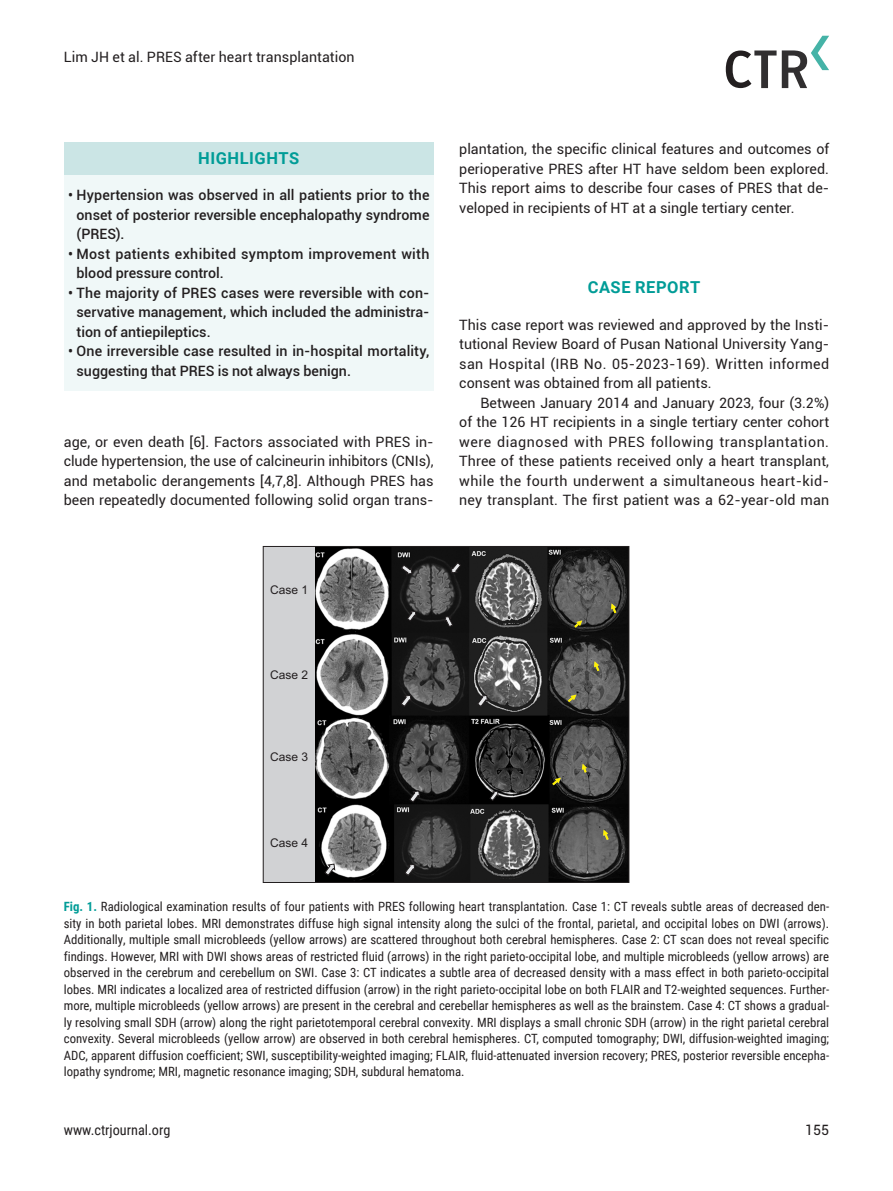
<style>
.page{position:relative;width:893px;height:1191px;background:#fff}
.page>*{position:absolute;margin:0;border:0;box-sizing:border-box;transform-origin:0 0}
.t1{font:700 16.5px "Roboto";letter-spacing:.03em;color:#009c97}
.t2{font:14.25px/19.5px "Roboto";color:#231f20;text-align:justify}
.t3{font:500 14.25px/19.5px "Roboto";letter-spacing:.005em;color:#231f20;text-align:justify}
.t4{font:14.25px "Roboto Condensed";color:#231f20}
.t5{font:12.75px/16.5px "Roboto Condensed";color:#231f20;text-align:justify}
.t6{font:12px "Arial";color:#231f20}
.s1{font-weight:700;color:#009c97}
</style>
<div class="page">
<svg style="left:726px;top:36px;width:103px;height:52px"></svg>
<div style="left:64px;top:142px;width:370px;height:33px;background:#cbe5e5"></div>
<div style="left:64px;top:175px;width:370px;height:216px;background:#f0f8f8"></div>
<img style="left:314px;top:548px;width:313px;height:332px">
<div style="left:263px;top:546px;width:51px;height:336px;background:#d1d2d4"></div>
<div style="left:263px;top:546px;width:366px;height:336px;border:1px solid #231f20"></div>
<svg style="left:611px;top:603px;width:7px;height:12px"></svg>
<svg style="left:572px;top:620px;width:10px;height:10px"></svg>
<svg style="left:594px;top:661px;width:7px;height:12px"></svg>
<svg style="left:565px;top:694px;width:11px;height:10px"></svg>
<svg style="left:550px;top:777px;width:11px;height:10px"></svg>
<svg style="left:582px;top:763px;width:6px;height:12px"></svg>
<svg style="left:603px;top:829px;width:8px;height:13px"></svg>
<svg style="left:405px;top:864px;width:10px;height:11px"></svg>
<svg style="left:325px;top:863px;width:10px;height:12px"></svg>
<svg style="left:409px;top:790px;width:11px;height:12px"></svg>
<svg style="left:489px;top:791px;width:9px;height:10px"></svg>
<svg style="left:401px;top:695px;width:10px;height:12px"></svg>
<svg style="left:477px;top:695px;width:11px;height:12px"></svg>
<svg style="left:407px;top:611px;width:9px;height:10px"></svg>
<svg style="left:444px;top:616px;width:9px;height:11px"></svg>
<svg style="left:401px;top:564px;width:11px;height:10px"></svg>
<svg style="left:451px;top:562px;width:10px;height:11px"></svg>
<p class="t2" style="left:64px;top:47px;width:292px">Lim JH et al. PRES after heart transplantation</p>
<p class="t1" style="left:198px;top:147px;width:103px">HIGHLIGHTS</p>
<p class="t3" style="left:77px;top:185px;width:354px;text-indent:-9px">• Hypertension was observed in all patients prior to the onset of posterior reversible encephalopathy syndrome (PRES).</p>
<p class="t3" style="left:77px;top:243px;width:354px;text-indent:-9px">• Most patients exhibited symptom improvement with blood pressure control.</p>
<p class="t3" style="left:77px;top:282px;width:354px;text-indent:-9px">• The majority of PRES cases were reversible with con&shy;servative management, which included the administra&shy;tion of antiepileptics.</p>
<p class="t3" style="left:77px;top:341px;width:354px;text-indent:-9px">• One irreversible case resulted in in-hospital mortality, suggesting that PRES is not always benign.</p>
<p class="t2" style="left:64px;top:431px;width:371px">age, or even death [6]. Factors associated with PRES in&shy;clude hypertension, the use of calcineurin inhibitors (CNIs), and metabolic derangements [4,7,8]. Although PRES has been repeatedly documented following solid organ trans-</p>
<p class="t2" style="left:459px;top:139px;width:371px">plantation, the specific clinical features and outcomes of perioperative PRES after HT have seldom been explored.<br>This report aims to describe four cases of PRES that de&shy;veloped in recipients of HT at a single tertiary center.</p>
<p class="t1" style="left:588px;top:275px;width:114px">CASE REPORT</p>
<p class="t2" style="left:459px;top:314px;width:371px">This case report was reviewed and approved by the Insti&shy;tutional Review Board of Pusan National University Yang&shy;san Hospital (IRB No. 05-2023-169). Written informed consent was obtained from all patients.</p>
<p class="t2" style="left:459px;top:392px;width:371px;text-indent:21px">Between January 2014 and January 2023, four (3.2%) of the 126 HT recipients in a single tertiary center cohort were diagnosed with PRES following transplantation.<br>Three of these patients received only a heart transplant, while the fourth underwent a simultaneous heart-kid&shy;ney transplant. The first patient was a 62-year-old man</p>
<p class="t6" style="left:270px;top:583px;width:40px">Case 1</p>
<p class="t6" style="left:270px;top:667px;width:40px">Case 2</p>
<p class="t6" style="left:270px;top:750px;width:40px">Case 3</p>
<p class="t6" style="left:270px;top:836px;width:40px">Case 4</p>
<p class="t5" style="left:64px;top:898px;width:767px"><span class="s1">Fig. 1.</span> Radiological examination results of four patients with PRES following heart transplantation. Case 1: CT reveals subtle areas of decreased den&shy;sity in both parietal lobes. MRI demonstrates diffuse high signal intensity along the sulci of the frontal, parietal, and occipital lobes on DWI (arrows).<br>Additionally, multiple small microbleeds (yellow arrows) are scattered throughout both cerebral hemispheres. Case 2: CT scan does not reveal specific findings. However, MRI with DWI shows areas of restricted fluid (arrows) in the right parieto-occipital lobe, and multiple microbleeds (yellow arrows) are observed in the cerebrum and cerebellum on SWI. Case 3: CT indicates a subtle area of decreased density with a mass effect in both parieto-occipital lobes. MRI indicates a localized area of restricted diffusion (arrow) in the right parieto-occipital lobe on both FLAIR and T2-weighted sequences. Further&shy;more, multiple microbleeds (yellow arrows) are present in the cerebral and cerebellar hemispheres as well as the brainstem. Case 4: CT shows a gradual&shy;ly resolving small SDH (arrow) along the right parietotemporal cerebral convexity. MRI displays a small chronic SDH (arrow) in the right parietal cerebral convexity. Several microbleeds (yellow arrow) are observed in both cerebral hemispheres. CT, computed tomography; DWI, diffusion-weighted imaging; ADC, apparent diffusion coefficient; SWI, susceptibility-weighted imaging; FLAIR, fluid-attenuated inversion recovery; PRES, posterior reversible encepha&shy;lopathy syndrome; MRI, magnetic resonance imaging; SDH, subdural hematoma.</p>
<p class="t4" style="left:64px;top:1119px;width:108px">www.ctrjournal.org</p>
<p class="t2" style="left:805px;top:1119px;width:26px">155</p>
</div>
